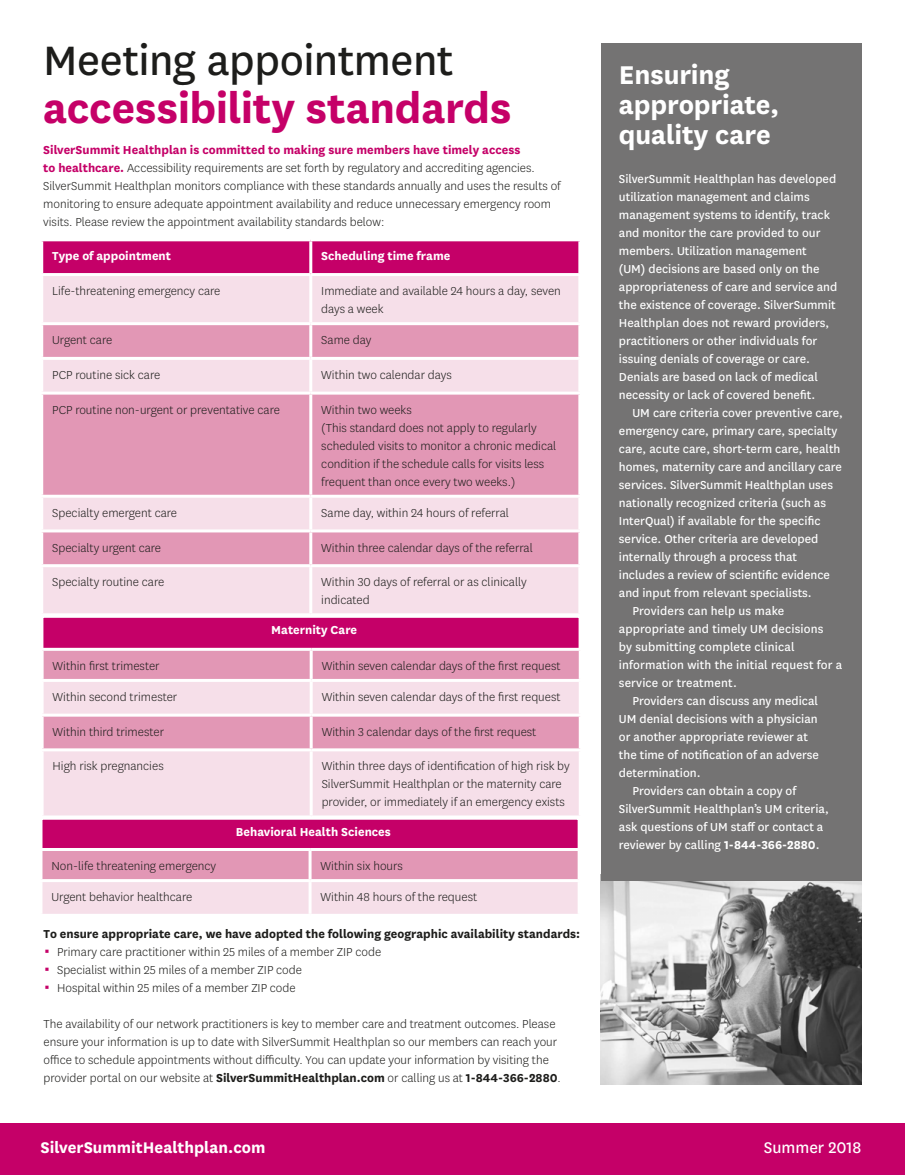
<style>
.page{position:relative;width:905px;height:1175px;background:#fff}
.page>*{position:absolute;margin:0;border:0;box-sizing:border-box;transform-origin:0 0}
.t1{font:700 48px/48px "Centene Sans";letter-spacing:-.005em;color:#c50068}
.t2{font:700 30px/30px "Centene Sans";letter-spacing:-.005em;color:#fff}
.t3{font:700 18px "Centene Sans";color:#fff}
.t4{font:18px "Centene Sans";color:#fff}
.t5{font:300 13.5px/18px "Centene Sans";color:#1d1d1b}
.t6{font:13.5px/18px "Centene Sans";color:#fff}
.t7{font:700 13.5px "Centene Sans";color:#1d1d1b}
.t8{font:700 13.5px "Centene Sans";color:#fff}
.s1{font-weight:400;color:#1d1d1b}
.s2{font-weight:700;color:#c50068}
.s3{font-weight:700}
</style>
<div class="page">
<img style="left:601px;top:880px;width:260px;height:204px">
<div style="left:601px;top:43px;width:260px;height:837px;background:#747373"></div>
<div style="left:43px;top:241px;width:535px;height:32px;background:#c50068"></div>
<div style="left:43px;top:276px;width:535px;height:337px;background:#f6dfe9"></div>
<svg style="left:43px;top:325px;width:535px;height:239px;background:#e7abc3"></svg>
<hr style="left:309px;top:241px;width:3px;height:32px;background:#fff">
<hr style="left:309px;top:276px;width:3px;height:46px;background:#fff">
<hr style="left:40px;top:322px;width:271px;height:3px;background:#fff">
<hr style="left:311px;top:322px;width:270px;height:3px;background:#fff">
<hr style="left:309px;top:325px;width:3px;height:32px;background:#fff">
<hr style="left:40px;top:357px;width:271px;height:3px;background:#fff">
<hr style="left:311px;top:357px;width:270px;height:3px;background:#fff">
<hr style="left:309px;top:360px;width:3px;height:31px;background:#fff">
<hr style="left:40px;top:391px;width:271px;height:3px;background:#fff">
<hr style="left:311px;top:391px;width:270px;height:3px;background:#fff">
<hr style="left:309px;top:394px;width:3px;height:101px;background:#fff">
<hr style="left:40px;top:495px;width:271px;height:3px;background:#fff">
<hr style="left:311px;top:495px;width:270px;height:3px;background:#fff">
<hr style="left:309px;top:498px;width:3px;height:31px;background:#fff">
<hr style="left:40px;top:529px;width:271px;height:3px;background:#fff">
<hr style="left:311px;top:529px;width:270px;height:3px;background:#fff">
<hr style="left:309px;top:532px;width:3px;height:32px;background:#fff">
<hr style="left:40px;top:564px;width:271px;height:3px;background:#fff">
<hr style="left:311px;top:564px;width:270px;height:3px;background:#fff">
<hr style="left:309px;top:567px;width:3px;height:46px;background:#fff">
<div style="left:40px;top:615px;width:541px;height:37px;background:#c50068;border:3px solid #fff"></div>
<div style="left:39px;top:816px;width:541px;height:38px;background:#c50068;border:3px solid #fff"></div>
<div style="left:44px;top:651px;width:534px;height:28px;background:#e297b5"></div>
<svg style="left:44px;top:682px;width:534px;height:133px;background:#f1cddc"></svg>
<hr style="left:41px;top:648px;width:270px;height:3px;background:#fff">
<hr style="left:41px;top:651px;width:3px;height:28px;background:#fff">
<hr style="left:311px;top:648px;width:270px;height:3px;background:#fff">
<hr style="left:310px;top:651px;width:3px;height:28px;background:#fff">
<hr style="left:578px;top:651px;width:3px;height:28px;background:#fff">
<hr style="left:310px;top:682px;width:3px;height:31px;background:#fff">
<hr style="left:41px;top:713px;width:270px;height:3px;background:#fff">
<hr style="left:311px;top:713px;width:270px;height:3px;background:#fff">
<hr style="left:310px;top:716px;width:3px;height:32px;background:#fff">
<hr style="left:41px;top:748px;width:270px;height:3px;background:#fff">
<hr style="left:311px;top:748px;width:270px;height:3px;background:#fff">
<hr style="left:310px;top:751px;width:3px;height:64px;background:#fff">
<hr style="left:41px;top:815px;width:270px;height:3px;background:#fff">
<hr style="left:311px;top:815px;width:270px;height:3px;background:#fff">
<svg style="left:42px;top:851px;width:535px;height:62px;background:#ecbdd0"></svg>
<hr style="left:39px;top:848px;width:271px;height:3px;background:#fff">
<hr style="left:39px;top:851px;width:3px;height:28px;background:#fff">
<hr style="left:310px;top:848px;width:270px;height:3px;background:#fff">
<hr style="left:308px;top:851px;width:3px;height:28px;background:#fff">
<hr style="left:577px;top:851px;width:3px;height:28px;background:#fff">
<hr style="left:39px;top:879px;width:271px;height:3px;background:#fff">
<hr style="left:310px;top:879px;width:270px;height:3px;background:#fff">
<hr style="left:308px;top:882px;width:3px;height:31px;background:#fff">
<div style="left:0;top:1123px;width:905px;height:52px;background:#c50068"></div>
<h2 class="t1" style="left:43px;top:32px;width:470px"><span class="s1">Meeting appointment </span>accessibility standards</h2>
<p class="t5" style="left:43px;top:141px;width:519px"><span class="s2">SilverSummit Healthplan is committed to making sure members have timely access<br>to healthcare.</span> Accessibility requirements are set forth by regulatory and accrediting agencies.<br>SilverSummit Healthplan monitors compliance with these standards annually and uses the results of monitoring to ensure adequate appointment availability and reduce unnecessary emergency room visits. Please review the appointment availability standards below:</p>
<p class="t8" style="left:52px;top:247px;width:120px">Type of appointment</p>
<p class="t8" style="left:321px;top:247px;width:130px">Scheduling time frame</p>
<p class="t5" style="left:52px;top:282px;width:170px">Life-threatening emergency care</p>
<p class="t5" style="left:321px;top:282px;width:241px">Immediate and available 24 hours a day, seven days a week</p>
<p class="t5" style="left:52px;top:331px;width:62px">Urgent care</p>
<p class="t5" style="left:321px;top:331px;width:52px">Same day</p>
<p class="t5" style="left:52px;top:365px;width:109px">PCP routine sick care</p>
<p class="t5" style="left:321px;top:365px;width:132px">Within two calendar days</p>
<p class="t5" style="left:52px;top:400px;width:229px">PCP routine non-urgent or preventative care</p>
<p class="t5" style="left:321px;top:400px;width:92px">Within two weeks</p>
<p class="t5" style="left:321px;top:418px;width:236px">(This standard does not apply to regularly scheduled visits to monitor a chronic medical condition if the schedule calls for visits less frequent than once every two weeks.)</p>
<p class="t5" style="left:52px;top:503px;width:126px">Specialty emergent care</p>
<p class="t5" style="left:321px;top:503px;width:189px">Same day, within 24 hours of referral</p>
<p class="t5" style="left:52px;top:538px;width:110px">Specialty urgent care</p>
<p class="t5" style="left:321px;top:538px;width:213px">Within three calendar days of the referral</p>
<p class="t5" style="left:52px;top:573px;width:114px">Specialty routine care</p>
<p class="t5" style="left:321px;top:573px;width:207px">Within 30 days of referral or as clinically indicated</p>
<p class="t8" style="left:271px;top:620px;width:87px">Maternity Care</p>
<p class="t5" style="left:53px;top:656px;width:109px">Within first trimester</p>
<p class="t5" style="left:322px;top:656px;width:240px">Within seven calendar days of the first request</p>
<p class="t5" style="left:53px;top:687px;width:126px">Within second trimester</p>
<p class="t5" style="left:322px;top:687px;width:240px">Within seven calendar days of the first request</p>
<p class="t5" style="left:53px;top:722px;width:113px">Within third trimester</p>
<p class="t5" style="left:322px;top:722px;width:216px">Within 3 calendar days of the first request</p>
<p class="t5" style="left:53px;top:757px;width:113px">High risk pregnancies</p>
<p class="t5" style="left:322px;top:757px;width:249px">Within three days of identification of high risk by<br>SilverSummit Healthplan or the maternity care provider, or immediately if an emergency exists</p>
<p class="t8" style="left:236px;top:822px;width:156px">Behavioral Health Sciences</p>
<p class="t5" style="left:51px;top:856px;width:166px">Non-life threatening emergency</p>
<p class="t5" style="left:320px;top:856px;width:84px">Within six hours</p>
<p class="t5" style="left:51px;top:887px;width:142px">Urgent behavior healthcare</p>
<p class="t5" style="left:320px;top:887px;width:158px">Within 48 hours of the request</p>
<p class="t7" style="left:44px;top:924px;width:538px">To ensure appropriate care, we have adopted the following geographic availability standards:</p>
<p class="t5" style="left:57px;top:942px;width:325px">Primary care practitioner within 25 miles of a member ZIP code</p>
<p class="t5" style="left:57px;top:960px;width:246px">Specialist within 25 miles of a member ZIP code</p>
<p class="t5" style="left:57px;top:978px;width:240px">Hospital within 25 miles of a member ZIP code</p>
<p class="t5" style="left:44px;top:1014px;width:519px">The availability of our network practitioners is key to member care and treatment outcomes. Please ensure your information is up to date with SilverSummit Healthplan so our members can reach your office to schedule appointments without difficulty. You can update your information by visiting the provider portal on our website at <span class="s3">SilverSummitHealthplan.com</span> or calling us at <span class="s3">1-844-366-2880</span>.</p>
<h2 class="t2" style="left:619px;top:57px;width:162px">Ensuring appropriate, quality care</h2>
<p class="t6" style="left:619px;top:169px;width:220px">SilverSummit Healthplan has developed utilization management and claims management systems to identify, track and monitor the care provided to our members. Utilization management<br>(UM) decisions are based only on the appropriateness of care and service and the existence of coverage. SilverSummit Healthplan does not reward providers, practitioners or other individuals for issuing denials of coverage or care.<br>Denials are based on lack of medical necessity or lack of covered benefit.</p>
<p class="t6" style="left:619px;top:403px;width:225px;text-indent:14px">UM care criteria cover preventive care, emergency care, primary care, specialty care, acute care, short-term care, health homes, maternity care and ancillary care services. SilverSummit Healthplan uses nationally recognized criteria (such as InterQual) if available for the specific service. Other criteria are developed internally through a process that includes a review of scientific evidence and input from relevant specialists.</p>
<p class="t6" style="left:619px;top:601px;width:225px;text-indent:14px">Providers can help us make appropriate and timely UM decisions<br>by submitting complete clinical information with the initial request for a service or treatment.</p>
<p class="t6" style="left:619px;top:691px;width:201px;text-indent:14px">Providers can discuss any medical<br>UM denial decisions with a physician or another appropriate reviewer at the time of notification of an adverse determination.</p>
<p class="t6" style="left:619px;top:781px;width:211px;text-indent:14px">Providers can obtain a copy of SilverSummit Healthplan’s UM criteria, ask questions of UM staff or contact a reviewer by calling <span class="s3">1-844-366-2880</span>.</p>
<p class="t3" style="left:41px;top:1134px;width:226px">SilverSummitHealthplan.com</p>
<h3 class="t4" style="left:763px;top:1135px;width:99px">Summer 2018</h3>
</div>
